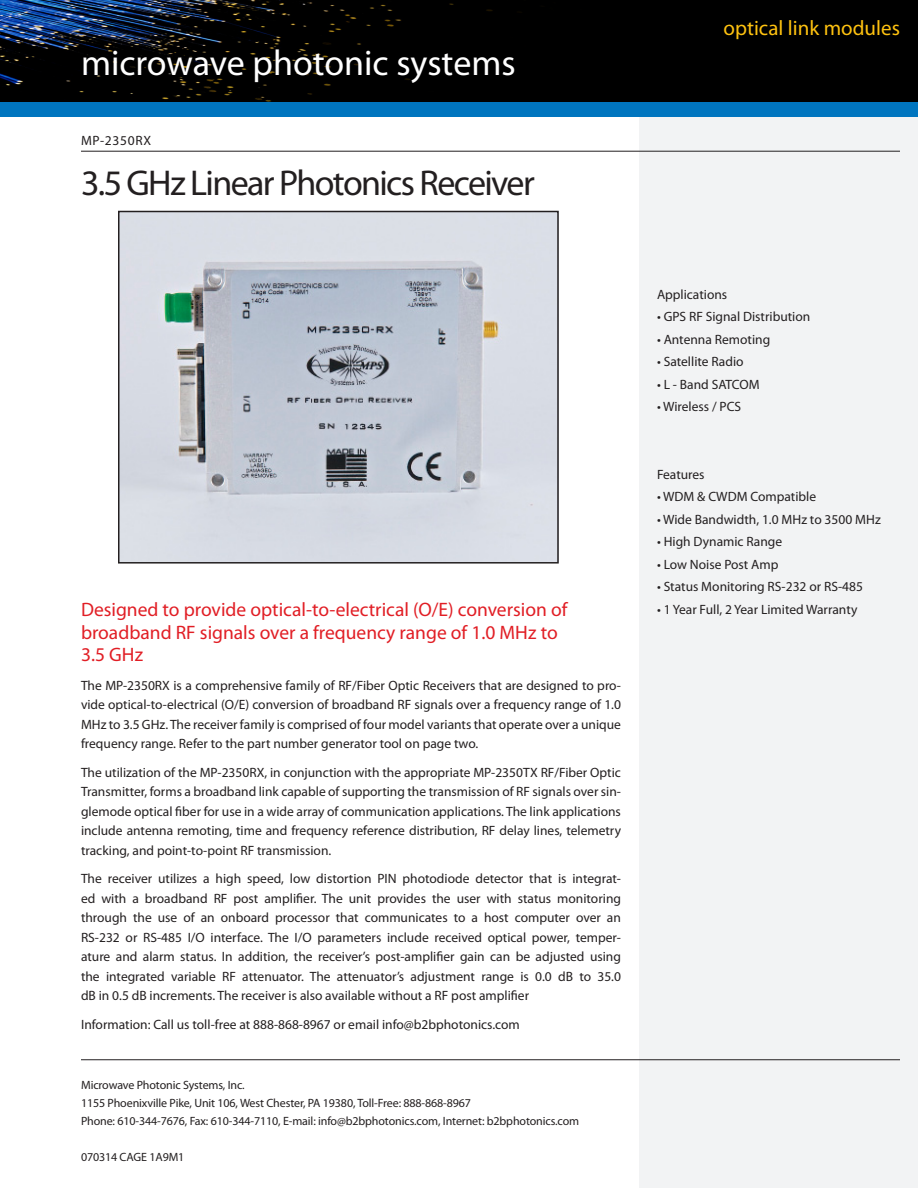
<style>
.page{position:relative;width:918px;height:1188px;background:#fff}
.page>*{position:absolute;margin:0;border:0;box-sizing:border-box;transform-origin:0 0}
.t1{font:36px "Myriad Pro";letter-spacing:-.045em;color:#231f20}
.t2{font:36px "Myriad Pro";color:#fff}
.t3{font:21px "Myriad Pro";color:#fec210}
.t4{font:19.5px/22.5px "Myriad Pro";color:#e11e25}
.t5{font:13.5px/19.5px "Myriad Pro";color:#231f20;text-align:justify}
.t6{font:13.5px "Myriad Pro";letter-spacing:.05em;color:#231f20}
.t7{font:12px/18px "Myriad Pro";letter-spacing:-.01em;color:#231f20}
</style>
<div class="page">
<div style="left:639px;top:54px;width:279px;height:1134px;background:#f2f3f4"></div>
<img style="left:0;top:0;width:918px;height:102px">
<div style="left:0;top:102px;width:918px;height:14px;background:#0075bf"></div>
<hr style="left:81px;top:151px;width:819px;height:1px;background:#231f20">
<hr style="left:81px;top:1059px;width:819px;height:1px;background:#231f20">
<img style="left:121px;top:214px;width:435px;height:347px">
<div style="left:118px;top:211px;width:441px;height:353px;border:2px solid #231f20"></div>
<h1 class="t2" style="left:81px;top:41px;width:436px">microwave photonic systems</h1>
<p class="t6" style="left:81px;top:132px;width:72px">MP-2350RX</p>
<h1 class="t1" style="left:81px;top:161px;width:455px">3.5 GHz Linear Photonics Receiver</h1>
<h2 class="t3" style="left:724px;top:15px;width:178px">optical link modules</h2>
<h3 class="t4" style="left:81px;top:598px;width:488px">Designed to provide optical-to-electrical (O/E) conversion of broadband RF signals over a frequency range of 1.0 MHz to<br>3.5 GHz</h3>
<p class="t5" style="left:81px;top:675px;width:542px">The MP-2350RX is a comprehensive family of RF/Fiber Optic Receivers that are designed to pro&shy;vide optical-to-electrical (O/E) conversion of broadband RF signals over a frequency range of 1.0<br>MHz to 3.5 GHz. The receiver family is comprised of four model variants that operate over a unique frequency range. Refer to the part number generator tool on page two.</p>
<p class="t5" style="left:81px;top:762px;width:542px">The utilization of the MP-2350RX, in conjunction with the appropriate MP-2350TX RF/Fiber Optic Transmitter, forms a broadband link capable of supporting the transmission of RF signals over sin&shy;glemode optical fiber for use in a wide array of communication applications. The link applications include antenna remoting, time and frequency reference distribution, RF delay lines, telemetry tracking, and point-to-point RF transmission.</p>
<p class="t5" style="left:81px;top:869px;width:542px">The receiver utilizes a high speed, low distortion PIN photodiode detector that is integrat&shy;ed with a broadband RF post amplifier. The unit provides the user with status monitoring through the use of an onboard processor that communicates to a host computer over an RS-232 or RS-485 I/O interface. The I/O parameters include received optical power, temper&shy;ature and alarm status. In addition, the receiver’s post-amplifier gain can be adjusted using the integrated variable RF attenuator. The attenuator’s adjustment range is 0.0 dB to 35.0 dB in 0.5 dB increments. The receiver is also available without a RF post amplifier</p>
<p class="t5" style="left:81px;top:1014px;width:440px">Information: Call us toll-free at 888-868-8967 or email info@b2bphotonics.com</p>
<p class="t7" style="left:81px;top:1075px;width:500px">Microwave Photonic Systems, Inc.<br>1155 Phoenixville Pike, Unit 106, West Chester, PA 19380, Toll-Free: 888-868-8967<br>Phone: 610-344-7676, Fax: 610-344-7110, E-mail: info@b2bphotonics.com, Internet: b2bphotonics.com</p>
<p class="t7" style="left:81px;top:1147px;width:105px">070314 CAGE 1A9M1</p>
<p class="t5" style="left:657px;top:284px;width:72px">Applications</p>
<p class="t5" style="left:657px;top:307px;width:155px">• GPS RF Signal Distribution</p>
<p class="t5" style="left:657px;top:329px;width:115px">• Antenna Remoting</p>
<p class="t5" style="left:657px;top:352px;width:88px">• Satellite Radio</p>
<p class="t5" style="left:657px;top:374px;width:104px">• L - Band SATCOM</p>
<p class="t5" style="left:657px;top:397px;width:86px">• Wireless / PCS</p>
<p class="t5" style="left:657px;top:464px;width:49px">Features</p>
<p class="t5" style="left:657px;top:487px;width:161px">• WDM &amp; CWDM Compatible</p>
<p class="t5" style="left:657px;top:509px;width:225px">• Wide Bandwidth, 1.0 MHz to 3500 MHz</p>
<p class="t5" style="left:657px;top:532px;width:127px">• High Dynamic Range</p>
<p class="t5" style="left:657px;top:554px;width:123px">• Low Noise Post Amp</p>
<p class="t5" style="left:657px;top:577px;width:208px">• Status Monitoring RS-232 or RS-485</p>
<p class="t5" style="left:657px;top:599px;width:202px">• 1 Year Full, 2 Year Limited Warranty</p>
</div>
